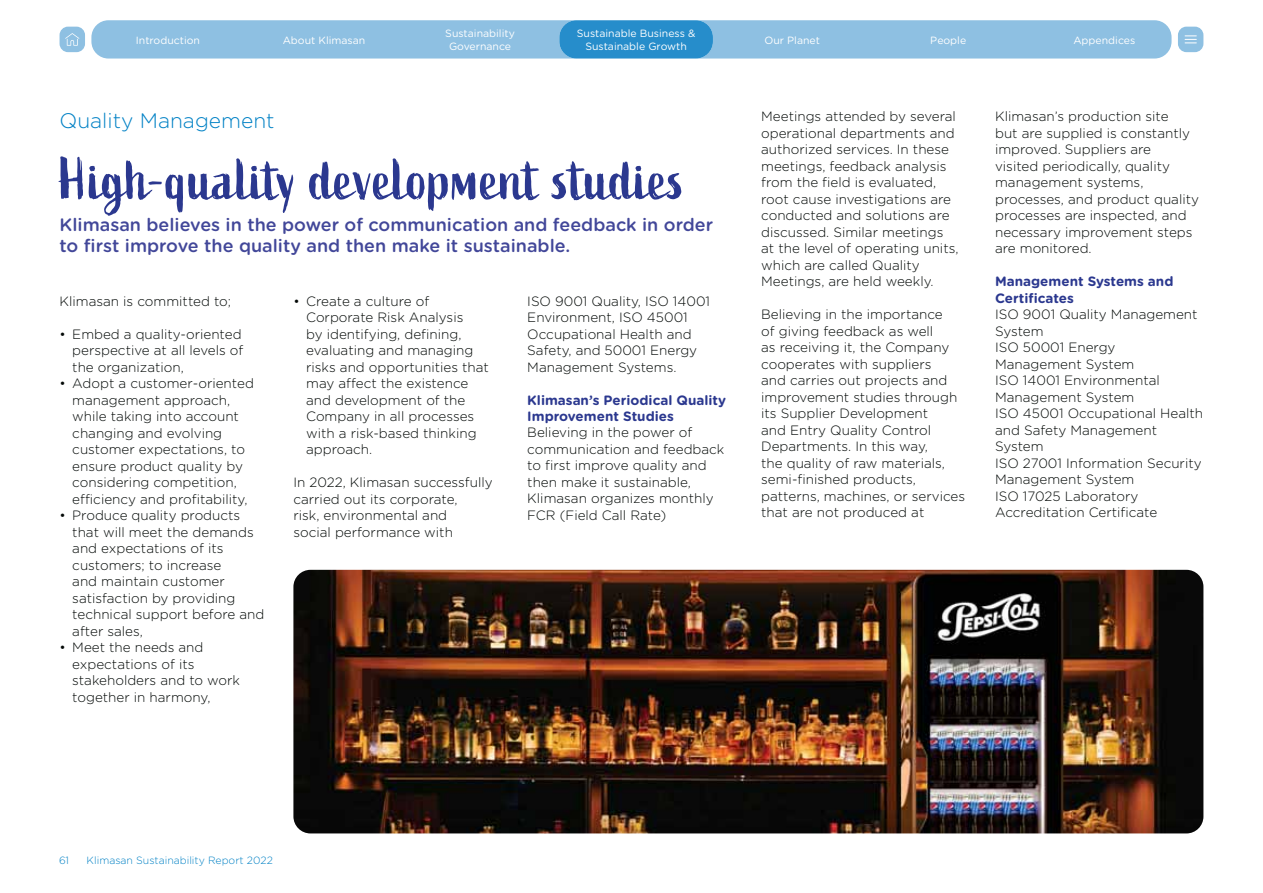
<style>
.page{position:relative;width:1263px;height:893px;background:#fff}
.page>*{position:absolute;margin:0;border:0;box-sizing:border-box;transform-origin:0 0}
.t1{font:60px "Active";color:#2b388f}
.t2{font:300 21px "Gotham Rounded";color:#0081c5}
.t3{font:500 18px/21.6px "Gotham Rounded";color:#424799}
.t4{font:300 13.5px/16.5px "Gotham Rounded";color:#030806}
.t5{font:700 13.5px/16.5px "Gotham Rounded";color:#2b388f}
.t6{font:10.5px/12.6px "Gotham Rounded";color:#fff;text-align:center}
.t7{font:300 10.5px "Gotham Rounded";color:#0081c5}
</style>
<div class="page">
<div style="left:91px;top:20px;width:1080px;height:39px;background:#8ec0e2"></div>
<div style="left:559px;top:20px;width:154px;height:39px;background:#268dcb;border-radius:17px"></div>
<div style="left:60px;top:27px;width:25px;height:25px;background:#8ec0e2;border-radius:9px"></div>
<svg style="left:65px;top:33px;width:14px;height:13px"></svg>
<div style="left:1178px;top:27px;width:25px;height:25px;background:#8ec0e2;border-radius:9px"></div>
<svg style="left:1185px;top:36px;width:11px;height:8px"></svg>
<img style="left:293px;top:570px;width:910px;height:263px;border-radius:17px">
<p class="t6" style="left:445px;top:28px;width:71px">Sustainability<br>Governance</p>
<p class="t6" style="left:577px;top:28px;width:120px">Sustainable Business &amp;<br>Sustainable Growth</p>
<p class="t6" style="left:136px;top:34px;width:66px">Introduction</p>
<p class="t6" style="left:283px;top:34px;width:84px">About Klimasan</p>
<p class="t6" style="left:764px;top:34px;width:57px">Our Planet</p>
<p class="t6" style="left:1073px;top:34px;width:63px">Appendices</p>
<p class="t6" style="left:930px;top:34px;width:37px">People</p>
<h2 class="t2" style="left:60px;top:110px;width:217px">Quality Management</h2>
<h1 class="t1" style="left:60px;top:162px;width:626px">High-quality development studies</h1>
<h3 class="t3" style="left:60px;top:214px;width:655px">Klimasan believes in the power of communication and feedback in order to first improve the quality and then make it sustainable.</h3>
<p class="t4" style="left:60px;top:292px;width:173px">Klimasan is committed to;</p>
<p class="t4" style="left:72px;top:325px;width:173px;text-indent:-13px">• Embed a quality-oriented perspective at all levels of the organization,</p>
<p class="t4" style="left:72px;top:375px;width:183px;text-indent:-13px">• Adopt a customer-oriented management approach, while taking into account changing and evolving customer expectations, to ensure product quality by considering competition, efficiency and profitability,</p>
<p class="t4" style="left:72px;top:507px;width:193px;text-indent:-13px">• Produce quality products that will meet the demands and expectations of its customers; to increase<br>and maintain customer satisfaction by providing technical support before and after sales,</p>
<p class="t4" style="left:72px;top:639px;width:169px;text-indent:-13px">• Meet the needs and expectations of its stakeholders and to work together in harmony,</p>
<p class="t4" style="left:306px;top:292px;width:184px;text-indent:-13px">• Create a culture of<br>Corporate Risk Analysis<br>by identifying, defining, evaluating and managing risks and opportunities that may affect the existence and development of the<br>Company in all processes with a risk-based thinking approach.</p>
<p class="t4" style="left:293px;top:474px;width:201px">In 2022, Klimasan successfully carried out its corporate,<br>risk, environmental and<br>social performance with</p>
<p class="t4" style="left:527px;top:292px;width:184px">ISO 9001 Quality, ISO 14001<br>Environment, ISO 45001<br>Occupational Health and<br>Safety, and 50001 Energy<br>Management Systems.</p>
<p class="t5" style="left:527px;top:392px;width:200px">Klimasan’s Periodical Quality<br>Improvement Studies</p>
<p class="t4" style="left:527px;top:424px;width:199px">Believing in the power of communication and feedback to first improve quality and then make it sustainable,<br>Klimasan organizes monthly<br>FCR (Field Call Rate)</p>
<p class="t4" style="left:761px;top:108px;width:199px">Meetings attended by several operational departments and authorized services. In these meetings, feedback analysis from the field is evaluated, root cause investigations are conducted and solutions are discussed. Similar meetings at the level of operating units, which are called Quality<br>Meetings, are held weekly.</p>
<p class="t4" style="left:761px;top:306px;width:205px">Believing in the importance<br>of giving feedback as well<br>as receiving it, the Company cooperates with suppliers<br>and carries out projects and improvement studies through its Supplier Development<br>and Entry Quality Control<br>Departments. In this way,<br>the quality of raw materials, semi-finished products, patterns, machines, or services that are not produced at</p>
<p class="t4" style="left:995px;top:108px;width:205px">Klimasan’s production site<br>but are supplied is constantly improved. Suppliers are<br>visited periodically, quality management systems, processes, and product quality processes are inspected, and necessary improvement steps are monitored.</p>
<p class="t5" style="left:995px;top:273px;width:180px">Management Systems and<br>Certificates</p>
<p class="t4" style="left:995px;top:306px;width:210px">ISO 9001 Quality Management<br>System<br>ISO 50001 Energy<br>Management System<br>ISO 14001 Environmental<br>Management System<br>ISO 45001 Occupational Health and Safety Management<br>System<br>ISO 27001 Information Security<br>Management System<br>ISO 17025 Laboratory<br>Accreditation Certificate</p>
<p class="t7" style="left:59px;top:855px;width:12px">61</p>
<p class="t7" style="left:87px;top:855px;width:188px">Klimasan Sustainability Report 2022</p>
</div>
